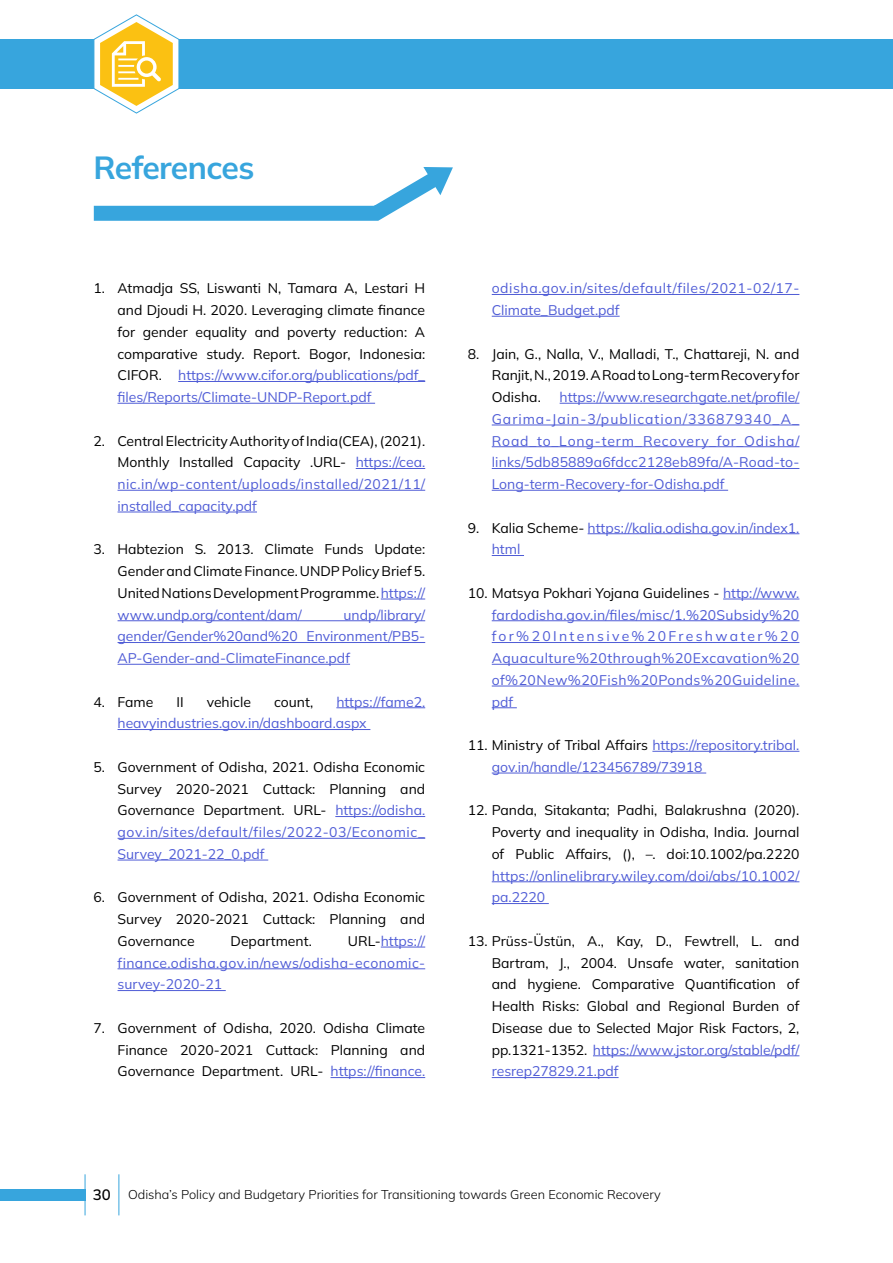
<style>
.page{position:relative;width:893px;height:1263px;background:#fff}
.page>*{position:absolute;margin:0;border:0;box-sizing:border-box;transform-origin:0 0}
.body_text_SEO{font:700 31.95px "Mulish";letter-spacing:-.02em;color:#37a5dd}
.body_text_SEO-2{font:13.95px/21.8px "Mulish";color:#000;text-align:justify}
.body_text_SEO-3{font:13.95px/21.8px "Mulish";color:#4f5cd6;text-align:justify}
.body_text_SEO-4{font:13.95px/21.8px "Mulish";letter-spacing:.04em;color:#4f5cd6}
.t1{font:300 12.75px "Mulish";color:#000}
.s1{color:#4f5cd6}
.s2{color:#000}
.s3{font-weight:600;font-size:15px}
</style>
<div class="page">
<div style="left:0;top:39px;width:893px;height:50px;background:#37a5dd"></div>
<div style="left:0;top:1189px;width:85px;height:11px;background:#37a5dd"></div>
<hr style="left:85px;top:1174px;width:1px;height:41px;background:#37a5dd">
<hr style="left:119px;top:1174px;width:1px;height:41px;background:#37a5dd">
<svg style="left:94px;top:14px;width:85px;height:100px"></svg>
<svg style="left:93px;top:167px;width:360px;height:54px"></svg>
<hr style="left:178px;top:381px;width:247px;height:1px;background:#4f5cd6">
<hr style="left:118px;top:403px;width:257px;height:1px;background:#4f5cd6">
<hr style="left:356px;top:468px;width:69px;height:1px;background:#4f5cd6">
<hr style="left:118px;top:490px;width:307px;height:1px;background:#4f5cd6">
<hr style="left:118px;top:512px;width:139px;height:1px;background:#4f5cd6">
<hr style="left:381px;top:599px;width:44px;height:1px;background:#4f5cd6">
<hr style="left:118px;top:620px;width:307px;height:1px;background:#4f5cd6">
<hr style="left:118px;top:642px;width:307px;height:1px;background:#4f5cd6">
<hr style="left:118px;top:664px;width:232px;height:1px;background:#4f5cd6">
<hr style="left:336px;top:707px;width:89px;height:1px;background:#4f5cd6">
<hr style="left:118px;top:729px;width:252px;height:1px;background:#4f5cd6">
<hr style="left:335px;top:816px;width:90px;height:1px;background:#4f5cd6">
<hr style="left:118px;top:838px;width:307px;height:1px;background:#4f5cd6">
<hr style="left:118px;top:860px;width:150px;height:1px;background:#4f5cd6">
<hr style="left:381px;top:947px;width:44px;height:1px;background:#4f5cd6">
<hr style="left:118px;top:968px;width:307px;height:1px;background:#4f5cd6">
<hr style="left:118px;top:990px;width:108px;height:1px;background:#4f5cd6">
<hr style="left:331px;top:1077px;width:94px;height:1px;background:#4f5cd6">
<hr style="left:492px;top:294px;width:307px;height:1px;background:#4f5cd6">
<hr style="left:492px;top:316px;width:128px;height:1px;background:#4f5cd6">
<hr style="left:560px;top:403px;width:239px;height:1px;background:#4f5cd6">
<hr style="left:492px;top:425px;width:307px;height:1px;background:#4f5cd6">
<hr style="left:492px;top:446px;width:307px;height:1px;background:#4f5cd6">
<hr style="left:492px;top:468px;width:307px;height:1px;background:#4f5cd6">
<hr style="left:492px;top:490px;width:236px;height:1px;background:#4f5cd6">
<hr style="left:588px;top:533px;width:211px;height:1px;background:#4f5cd6">
<hr style="left:492px;top:555px;width:32px;height:1px;background:#4f5cd6">
<hr style="left:723px;top:599px;width:76px;height:1px;background:#4f5cd6">
<hr style="left:492px;top:620px;width:307px;height:1px;background:#4f5cd6">
<hr style="left:492px;top:642px;width:307px;height:1px;background:#4f5cd6">
<hr style="left:492px;top:664px;width:307px;height:1px;background:#4f5cd6">
<hr style="left:492px;top:686px;width:307px;height:1px;background:#4f5cd6">
<svg style="left:492px;top:707px;width:25px;height:1px"></svg>
<hr style="left:652px;top:751px;width:147px;height:1px;background:#4f5cd6">
<hr style="left:492px;top:773px;width:214px;height:1px;background:#4f5cd6">
<hr style="left:492px;top:881px;width:307px;height:1px;background:#4f5cd6">
<hr style="left:492px;top:903px;width:57px;height:1px;background:#4f5cd6">
<hr style="left:593px;top:1055px;width:206px;height:1px;background:#4f5cd6">
<hr style="left:492px;top:1077px;width:127px;height:1px;background:#4f5cd6">
<p class="body_text_SEO" style="left:94px;top:146px;width:162px">References</p>
<p class="body_text_SEO-2" style="left:118px;top:277px;width:309px;text-indent:-24px">1. Atmadja SS, Liswanti N, Tamara A, Lestari H and Djoudi H. 2020. Leveraging climate finance for gender equality and poverty reduction: A comparative study. Report. Bogor, Indonesia:<br>CIFOR. <span class="s1">https://www.cifor.org/publications/pdf_ files/Reports/Climate-UNDP-Report.pdf</span></p>
<p class="body_text_SEO-2" style="left:118px;top:429px;width:309px;text-indent:-24px">2. Central Electricity Authority of India(CEA), (2021).<br>Monthly Installed Capacity .URL- <span class="s1">https://cea. nic.in/wp-content/uploads/installed/2021/11/ installed_capacity.pdf</span></p>
<p class="body_text_SEO-2" style="left:118px;top:538px;width:309px;text-indent:-24px">3. Habtezion S. 2013. Climate Funds Update:<br>Gender and Climate Finance. UNDP Policy Brief 5.<br>United Nations Development Programme. <span class="s1">https:// www.undp.org/content/dam/</span></p>
<p class="body_text_SEO-3" style="left:118px;top:603px;width:309px;text-indent:226px">undp/library/ gender/Gender%20and%20 Environment/PB5- AP-Gender-and-ClimateFinance.pdf</p>
<p class="body_text_SEO-2" style="left:94px;top:690px;width:61px">4. Fame</p>
<p class="body_text_SEO-2" style="left:176px;top:690px;width:9px">II</p>
<p class="body_text_SEO-2" style="left:207px;top:690px;width:46px">vehicle</p>
<p class="body_text_SEO-2" style="left:274px;top:690px;width:41px">count,</p>
<p class="body_text_SEO-3" style="left:118px;top:690px;width:309px;text-indent:219px">https://fame2. heavyindustries.gov.in/dashboard.aspx</p>
<p class="body_text_SEO-2" style="left:118px;top:756px;width:309px;text-indent:-24px">5. Government of Odisha, 2021. Odisha Economic Survey 2020-2021 Cuttack: Planning and Governance Department. URL- <span class="s1">https://odisha. gov.in/sites/default/files/2022-03/Economic_ Survey_2021-22_0.pdf</span></p>
<p class="body_text_SEO-2" style="left:118px;top:886px;width:309px;text-indent:-24px">6. Government of Odisha, 2021. Odisha Economic Survey 2020-2021 Cuttack: Planning and Governance</p>
<p class="body_text_SEO-3" style="left:118px;top:930px;width:309px;text-indent:230px"><span class="s2">URL-</span>https:// finance.odisha.gov.in/news/odisha-economic&shy;survey-2020-21</p>
<p class="body_text_SEO-2" style="left:118px;top:1017px;width:309px;text-indent:-24px">7. Government of Odisha, 2020. Odisha Climate Finance 2020-2021 Cuttack: Planning and Governance Department. URL- <span class="s1">https://finance.</span></p>
<p class="body_text_SEO-2" style="left:231px;top:930px;width:83px">Department.</p>
<p class="body_text_SEO-4" style="left:492px;top:277px;width:309px">odisha.gov.in/sites/default/files/2021-02/17-<br>Climate_Budget.pdf</p>
<p class="body_text_SEO-2" style="left:492px;top:342px;width:309px;text-indent:-24px">8. Jain, G., Nalla, V., Malladi, T., Chattareji, N. and Ranjit, N., 2019. A Road to Long-term Recovery for Odisha.</p>
<p class="body_text_SEO-3" style="left:492px;top:386px;width:309px;text-indent:68px">https://www.researchgate.net/profile/ Garima-Jain-3/publication/336879340_A_ Road_to_Long-term_Recovery_for_Odisha/ links/5db85889a6fdcc2128eb89fa/A-Road-to-Long-term-Recovery-for-Odisha.pdf</p>
<p class="body_text_SEO-3" style="left:492px;top:516px;width:309px;text-indent:-24px"><span class="s2">9. Kalia Scheme-</span> https://kalia.odisha.gov.in/index1. html</p>
<p class="body_text_SEO-3" style="left:492px;top:582px;width:309px;text-indent:-24px"><span class="s2">10. Matsya Pokhari Yojana Guidelines -</span> http://www. fardodisha.gov.in/files/misc/1.%20Subsidy%20 for%20Intensive%20Freshwater%20<br>Aquaculture%20through%20Excavation%20 of%20New%20Fish%20Ponds%20Guideline. pdf</p>
<p class="body_text_SEO-3" style="left:492px;top:734px;width:309px;text-indent:-24px"><span class="s2">11. Ministry of Tribal Affairs</span> https://repository.tribal. gov.in/handle/123456789/73918</p>
<p class="body_text_SEO-2" style="left:492px;top:799px;width:309px;text-indent:-24px">12. Panda, Sitakanta; Padhi, Balakrushna (2020).<br>Poverty and inequality in Odisha, India. Journal of Public Affairs, (), –. doi:10.1002/pa.2220 <span class="s1">https://onlinelibrary.wiley.com/doi/abs/10.1002/ pa.2220</span></p>
<p class="body_text_SEO-2" style="left:492px;top:930px;width:309px;text-indent:-24px">13. Prüss-Üstün, A., Kay, D., Fewtrell, L. and Bartram, J., 2004. Unsafe water, sanitation and hygiene. Comparative Quantification of Health Risks: Global and Regional Burden of Disease due to Selected Major Risk Factors, 2, pp.1321-1352. <span class="s1">https://www.jstor.org/stable/pdf/ resrep27829.21.pdf</span></p>
<p class="t1" style="left:93px;top:1185px;width:569px"><span class="s3">30</span> Odisha’s Policy and Budgetary Priorities for Transitioning towards Green Economic Recovery</p>
</div>
